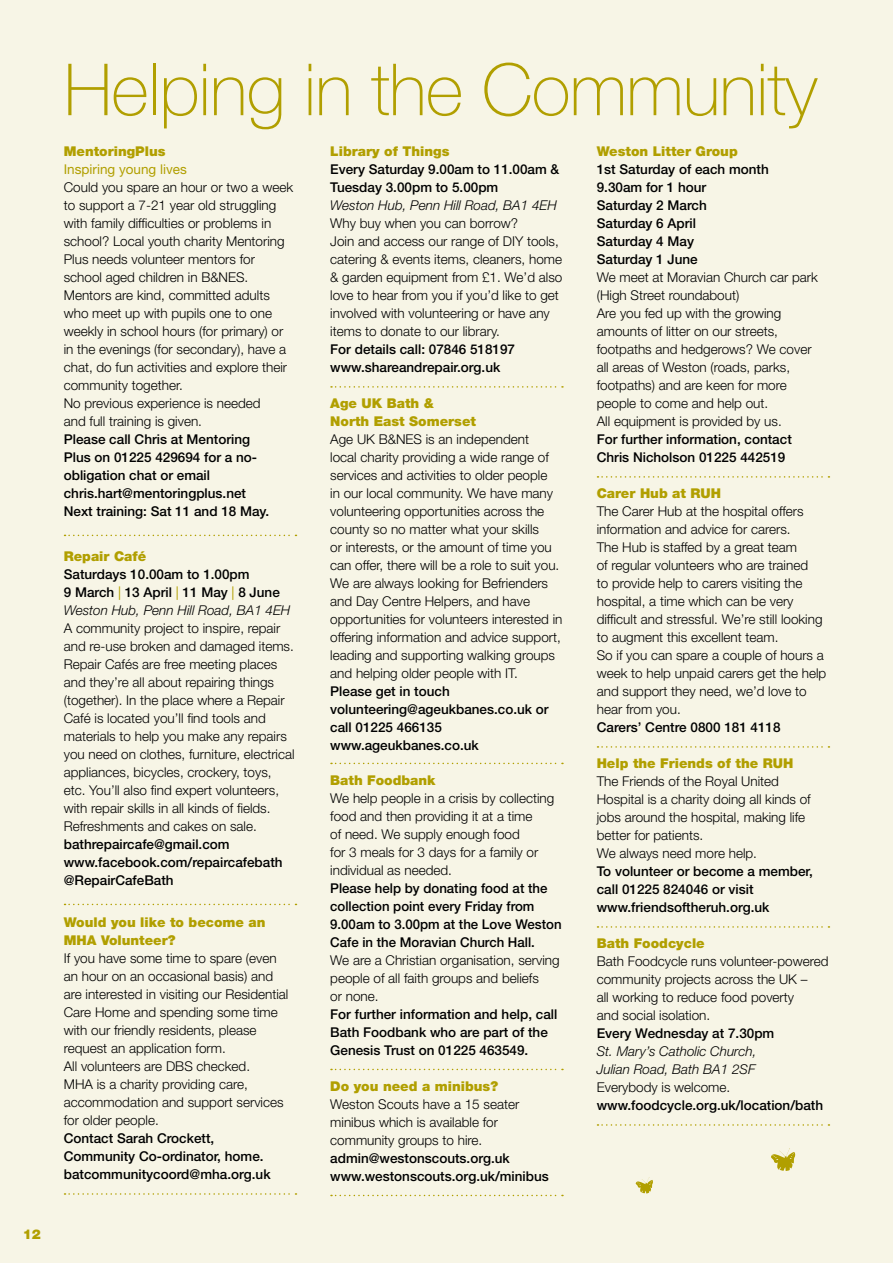
<style>
.page{position:relative;width:893px;height:1263px;background:#f7f5e6}
.page>*{position:absolute;margin:0;border:0;box-sizing:border-box;transform-origin:0 0}
.t1{font:100 72px "Helvetica Neue LT Std";letter-spacing:-.01em;color:#b19f00}
.t2{font:300 13.5px/18px "Helvetica Neue LT Std";color:#000}
.t3{font:500 13.5px/18px "Helvetica Neue LT Std";color:#000}
.t4{font:900 13.5px/18px "Helvetica Neue LT Std";color:#b19f00}
.t5{font:italic 300 13.5px/18px "Helvetica Neue LT Std";color:#000}
.t6{font:13.5px "Helvetica Neue LT Std";color:#b19f00}
.s1{font-weight:400;color:#b19f00}
.s2{font-weight:300;font-style:italic}
</style>
<div class="page">
<svg style="left:65px;top:535px;width:231px;height:1px"></svg>
<svg style="left:65px;top:904px;width:231px;height:1px"></svg>
<svg style="left:65px;top:1193px;width:231px;height:2px"></svg>
<svg style="left:331px;top:386px;width:232px;height:2px"></svg>
<svg style="left:331px;top:763px;width:232px;height:1px"></svg>
<svg style="left:331px;top:1069px;width:232px;height:1px"></svg>
<svg style="left:331px;top:1195px;width:232px;height:1px"></svg>
<svg style="left:597px;top:476px;width:232px;height:2px"></svg>
<svg style="left:597px;top:746px;width:232px;height:2px"></svg>
<svg style="left:597px;top:926px;width:232px;height:2px"></svg>
<svg style="left:597px;top:1124px;width:232px;height:2px"></svg>
<svg style="left:635px;top:1177px;width:18px;height:17px"></svg>
<svg style="left:771px;top:1148px;width:25px;height:23px"></svg>
<p class="t4" style="left:23px;top:1225px;width:20px">12</p>
<h1 class="t1" style="left:64px;top:48px;width:755px">Helping in the Community</h1>
<p class="t4" style="left:64px;top:142px;width:103px">MentoringPlus</p>
<p class="t6" style="left:64px;top:161px;width:125px">Inspiring young lives</p>
<p class="t2" style="left:64px;top:178px;width:231px">Could you spare an hour or two a week to support a 7-21 year old struggling with family difficulties or problems in school? Local youth charity Mentoring Plus needs volunteer mentors for school aged children in B&amp;NES.<br>Mentors are kind, committed adults who meet up with pupils one to one weekly in school hours (for primary) or in the evenings (for secondary), have a chat, do fun activities and explore their community together.<br>No previous experience is needed<br>and full training is given.</p>
<p class="t3" style="left:64px;top:430px;width:207px">Please call Chris at Mentoring<br>Plus on 01225 429694 for a no&shy;obligation chat or email chris.hart@mentoringplus.net<br>Next training: Sat 11 and 18 May.</p>
<p class="t4" style="left:64px;top:547px;width:84px">Repair Café</p>
<p class="t3" style="left:64px;top:565px;width:228px">Saturdays 10.00am to 1.00pm<br>9 March <span class="s1">|</span> 13 April <span class="s1">|</span> 11 May <span class="s1">|</span> 8 June<br><span class="s2">Weston Hub, Penn Hill Road, BA1 4EH</span></p>
<p class="t2" style="left:64px;top:619px;width:232px">A community project to inspire, repair and re-use broken and damaged items.<br>Repair Cafés are free meeting places and they’re all about repairing things (together). In the place where a Repair Café is located you’ll find tools and materials to help you make any repairs you need on clothes, furniture, electrical appliances, bicycles, crockery, toys, etc. You’ll also find expert volunteers, with repair skills in all kinds of fields.<br>Refreshments and cakes on sale.</p>
<p class="t3" style="left:64px;top:835px;width:220px">bathrepaircafe@gmail.com www.facebook.com/repaircafebath @RepairCafeBath</p>
<p class="t4" style="left:64px;top:913px;width:203px">Would you like to become an<br>MHA Volunteer?</p>
<p class="t2" style="left:64px;top:949px;width:226px">If you have some time to spare (even an hour on an occasional basis) and are interested in visiting our Residential<br>Care Home and spending some time with our friendly residents, please request an application form.<br>All volunteers are DBS checked.<br>MHA is a charity providing care, accommodation and support services for older people.</p>
<p class="t3" style="left:64px;top:1129px;width:208px">Contact Sarah Crockett,<br>Community Co-ordinator, home. batcommunitycoord@mha.org.uk</p>
<p class="t4" style="left:330px;top:142px;width:121px">Library of Things</p>
<p class="t3" style="left:330px;top:160px;width:231px">Every Saturday 9.00am to 11.00am &amp;<br>Tuesday 3.00pm to 5.00pm</p>
<p class="t5" style="left:330px;top:196px;width:228px">Weston Hub, Penn Hill Road, BA1 4EH</p>
<p class="t2" style="left:330px;top:214px;width:234px">Why buy when you can borrow?<br>Join and access our range of DIY tools, catering &amp; events items, cleaners, home &amp; garden equipment from £1. We’d also love to hear from you if you’d like to get involved with volunteering or have any items to donate to our library.</p>
<p class="t3" style="left:330px;top:340px;width:186px">For details call: 07846 518197 www.shareandrepair.org.uk</p>
<p class="t4" style="left:330px;top:394px;width:147px">Age UK Bath &amp;<br>North East Somerset</p>
<p class="t2" style="left:330px;top:430px;width:234px">Age UK B&amp;NES is an independent<br>local charity providing a wide range of services and activities to older people<br>in our local community. We have many volunteering opportunities across the county so no matter what your skills<br>or interests, or the amount of time you can offer, there will be a role to suit you.<br>We are always looking for Befrienders and Day Centre Helpers, and have opportunities for volunteers interested in offering information and advice support, leading and supporting walking groups and helping older people with IT.</p>
<p class="t3" style="left:330px;top:682px;width:220px">Please get in touch volunteering@ageukbanes.co.uk or call 01225 466135 www.ageukbanes.co.uk</p>
<p class="t4" style="left:330px;top:771px;width:107px">Bath Foodbank</p>
<p class="t2" style="left:330px;top:789px;width:226px">We help people in a crisis by collecting food and then providing it at a time<br>of need. We supply enough food<br>for 3 meals for 3 days for a family or individual as needed.</p>
<p class="t3" style="left:330px;top:879px;width:233px">Please help by donating food at the collection point every Friday from 9.00am to 3.00pm at the Love Weston Cafe in the Moravian Church Hall.</p>
<p class="t2" style="left:330px;top:951px;width:231px">We are a Christian organisation, serving people of all faith groups and beliefs<br>or none.</p>
<p class="t3" style="left:330px;top:1005px;width:229px">For further information and help, call<br>Bath Foodbank who are part of the<br>Genesis Trust on 01225 463549.</p>
<p class="t4" style="left:330px;top:1077px;width:169px">Do you need a minibus?</p>
<p class="t2" style="left:330px;top:1095px;width:191px">Weston Scouts have a 15 seater minibus which is available for community groups to hire.</p>
<p class="t3" style="left:330px;top:1149px;width:220px">admin@westonscouts.org.uk www.westonscouts.org.uk/minibus</p>
<p class="t4" style="left:597px;top:142px;width:143px">Weston Litter Group</p>
<p class="t3" style="left:597px;top:160px;width:174px">1st Saturday of each month<br>9.30am for 1 hour<br>Saturday 2 March<br>Saturday 6 April<br>Saturday 4 May<br>Saturday 1 June</p>
<p class="t2" style="left:597px;top:268px;width:223px">We meet at Moravian Church car park (High Street roundabout)<br>Are you fed up with the growing amounts of litter on our streets, footpaths and hedgerows? We cover all areas of Weston (roads, parks, footpaths) and are keen for more people to come and help out.<br>All equipment is provided by us.</p>
<p class="t3" style="left:597px;top:430px;width:197px">For further information, contact<br>Chris Nicholson 01225 442519</p>
<p class="t4" style="left:597px;top:484px;width:126px">Carer Hub at RUH</p>
<p class="t2" style="left:597px;top:502px;width:231px">The Carer Hub at the hospital offers information and advice for carers.<br>The Hub is staffed by a great team<br>of regular volunteers who are trained<br>to provide help to carers visiting the hospital, a time which can be very difficult and stressful. We’re still looking to augment this excellent team.<br>So if you can spare a couple of hours a week to help unpaid carers get the help and support they need, we’d love to hear from you.</p>
<p class="t3" style="left:597px;top:718px;width:185px">Carers’ Centre 0800 181 4118</p>
<p class="t4" style="left:597px;top:754px;width:198px">Help the Friends of the RUH</p>
<p class="t2" style="left:597px;top:772px;width:216px">The Friends of the Royal United<br>Hospital is a charity doing all kinds of jobs around the hospital, making life better for patients.<br>We always need more help.</p>
<p class="t3" style="left:597px;top:862px;width:218px">To volunteer or become a member, call 01225 824046 or visit www.friendsoftheruh.org.uk</p>
<p class="t4" style="left:597px;top:934px;width:110px">Bath Foodcycle</p>
<p class="t2" style="left:597px;top:952px;width:233px">Bath Foodcycle runs volunteer-powered community projects across the UK –<br>all working to reduce food poverty<br>and social isolation.</p>
<p class="t3" style="left:597px;top:1024px;width:179px">Every Wednesday at 7.30pm</p>
<p class="t5" style="left:597px;top:1042px;width:161px">St. Mary’s Catholic Church,<br>Julian Road, Bath BA1 2SF</p>
<p class="t2" style="left:597px;top:1078px;width:135px">Everybody is welcome.</p>
<p class="t3" style="left:597px;top:1096px;width:228px">www.foodcycle.org.uk/location/bath</p>
</div>
